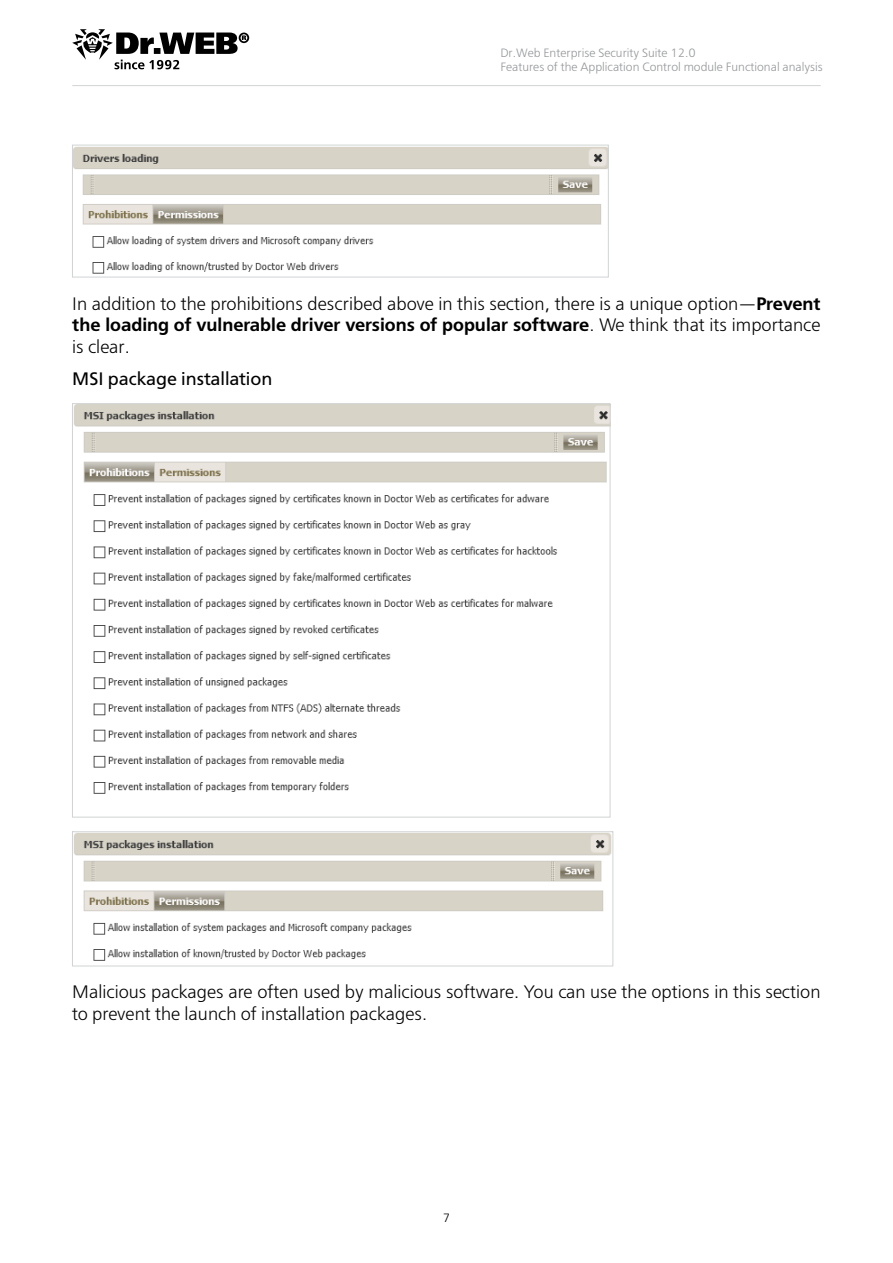
<style>
.page{position:relative;width:893px;height:1263px;background:#fff}
.page>*{position:absolute;margin:0;border:0;box-sizing:border-box;transform-origin:0 0}
.t1{font:300 18px/21.6px "Free Set";color:#000;text-align:justify}
.t2{font:18px "Free Set";color:#000}
.t3{font:300 12px/14.4px "Free Set";color:#939598}
.t4{font:300 12px "Free Set";color:#000}
.s1{font-weight:600}
</style>
<div class="page">
<svg style="left:72px;top:29px;width:177px;height:40px"></svg>
<hr style="left:72px;top:85px;width:749px;height:1px;background:#d1d3d4">
<img style="left:74px;top:147px;width:532px;height:127px">
<div style="left:72px;top:145px;width:536px;height:132px;border:1px solid #d1d3d4"></div>
<img style="left:74px;top:405px;width:534px;height:389px">
<img style="left:74px;top:833px;width:537px;height:128px">
<div style="left:72px;top:831px;width:541px;height:135px;border:1px solid #d1d3d4"></div>
<p class="t3" style="left:500px;top:46px;width:324px">Dr.Web Enterprise Security Suite 12.0<br>Features of the Application Control module Functional analysis</p>
<p class="t1" style="left:72px;top:293px;width:750px">In addition to the prohibitions described above in this section, there is a unique option—<span class="s1">Prevent the loading of vulnerable driver versions of popular software</span>. We think that its importance is clear.</p>
<p class="t2" style="left:72px;top:367px;width:202px">MSI package installation</p>
<p class="t1" style="left:72px;top:981px;width:750px">Malicious packages are often used by malicious software. You can use the options in this section to prevent the launch of installation packages.</p>
<p class="t4" style="left:443px;top:1210px;width:9px">7</p>
</div>
